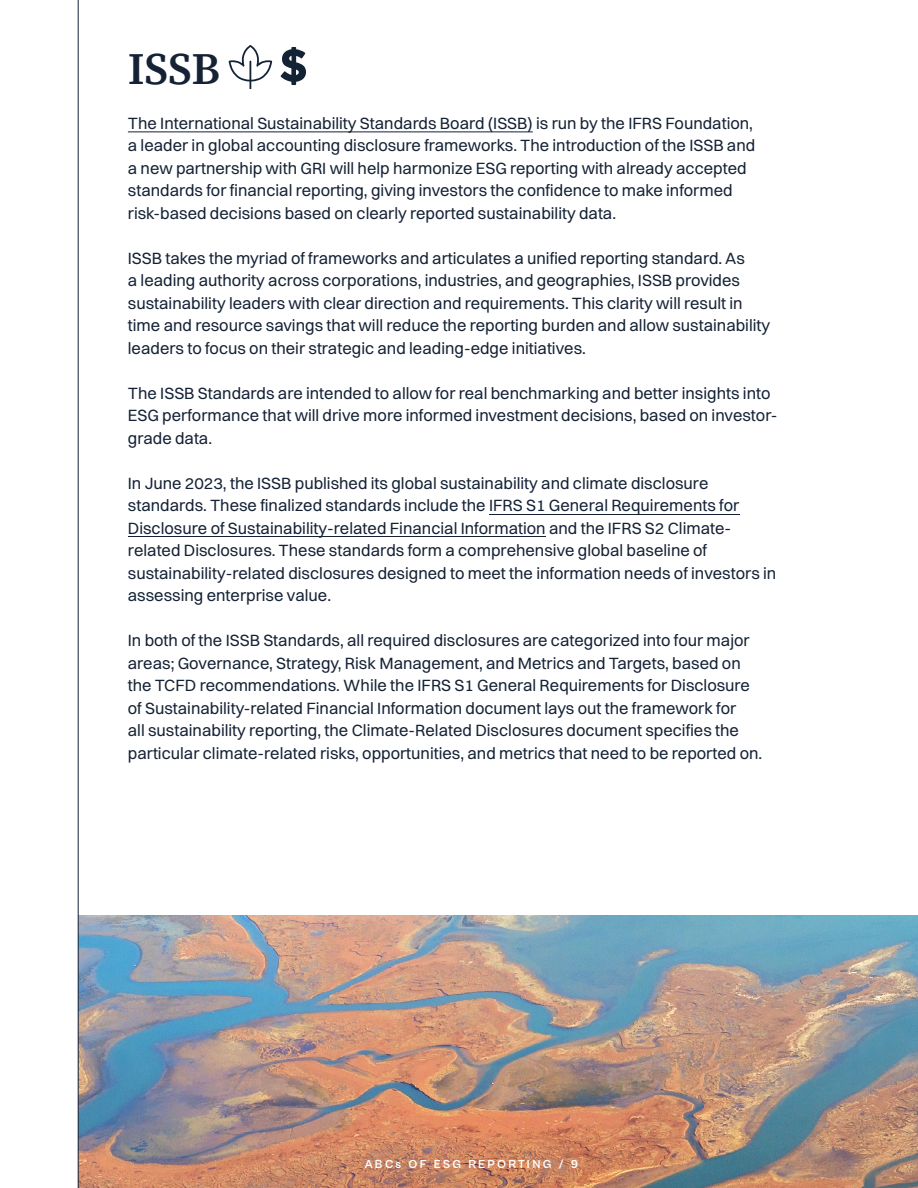
<style>
.page{position:relative;width:918px;height:1188px;background:#fff}
.page>*{position:absolute;margin:0;border:0;box-sizing:border-box;transform-origin:0 0}
.t1{font:600 45px "Source Serif Pro";color:#152235}
.t2{font:16.5px/22.5px "Switzer";color:#152235}
.t3{font:700 12px "Cabinet Grotesk";letter-spacing:.185em;color:#fff}
</style>
<div class="page">
<img style="left:79px;top:916px;width:839px;height:272px">
<hr style="left:78px;top:0;width:1px;height:1188px;background:#142136">
<hr style="left:128px;top:537px;width:418px;height:1px;background:#152235">
<hr style="left:489px;top:514px;width:250px;height:1px;background:#152235">
<hr style="left:128px;top:131px;width:405px;height:1px;background:#152235">
<svg style="left:229px;top:45px;width:43px;height:44px"></svg>
<svg style="left:281px;top:47px;width:25px;height:38px"></svg>
<h1 class="t1" style="left:128px;top:38px;width:94px">ISSB</h1>
<p class="t2" style="left:128px;top:112px;width:629px">The International Sustainability Standards Board (ISSB) is run by the IFRS Foundation, a leader in global accounting disclosure frameworks. The introduction of the ISSB and a new partnership with GRI will help harmonize ESG reporting with already accepted standards for financial reporting, giving investors the confidence to make informed risk-based decisions based on clearly reported sustainability data.</p>
<p class="t2" style="left:128px;top:247px;width:644px">ISSB takes the myriad of frameworks and articulates a unified reporting standard. As<br>a leading authority across corporations, industries, and geographies, ISSB provides sustainability leaders with clear direction and requirements. This clarity will result in time and resource savings that will reduce the reporting burden and allow sustainability leaders to focus on their strategic and leading-edge initiatives.</p>
<p class="t2" style="left:128px;top:382px;width:651px">The ISSB Standards are intended to allow for real benchmarking and better insights into<br>ESG performance that will drive more informed investment decisions, based on investor&shy;grade data.</p>
<p class="t2" style="left:128px;top:472px;width:650px">In June 2023, the ISSB published its global sustainability and climate disclosure standards. These finalized standards include the IFRS S1 General Requirements for Disclosure of Sustainability-related Financial Information and the IFRS S2 Climate&shy;related Disclosures. These standards form a comprehensive global baseline of sustainability-related disclosures designed to meet the information needs of investors in assessing enterprise value.</p>
<p class="t2" style="left:128px;top:629px;width:636px">In both of the ISSB Standards, all required disclosures are categorized into four major areas; Governance, Strategy, Risk Management, and Metrics and Targets, based on the TCFD recommendations. While the IFRS S1 General Requirements for Disclosure of Sustainability-related Financial Information document lays out the framework for<br>all sustainability reporting, the Climate-Related Disclosures document specifies the particular climate-related risks, opportunities, and metrics that need to be reported on.</p>
<p class="t3" style="left:365px;top:1158px;width:215px">ABCs OF ESG REPORTING / 9</p>
</div>
